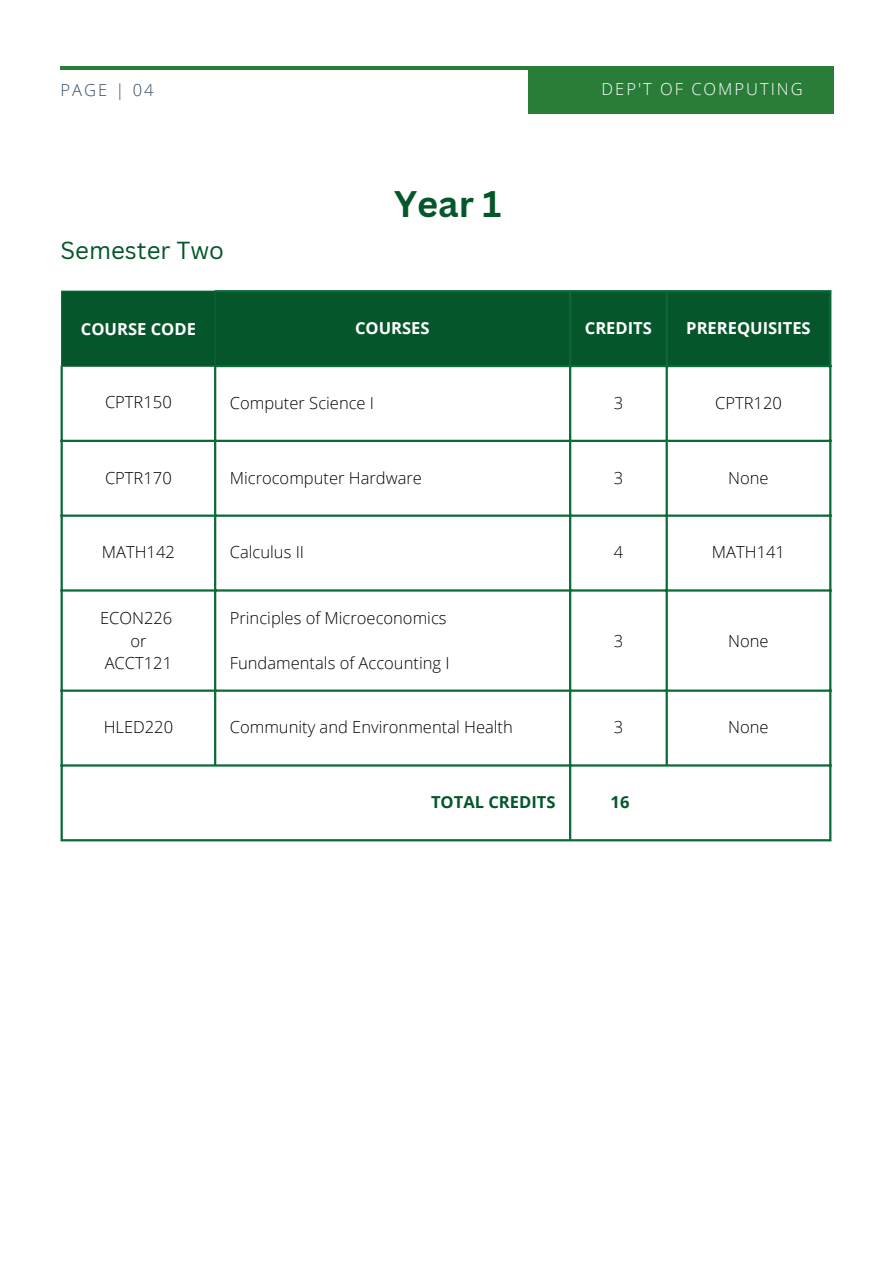
<style>
.page{position:relative;width:894px;height:1264px;background:#fff}
.page>*{position:absolute;margin:0;border:0;box-sizing:border-box;transform-origin:0 0}
.t1{font:700 36px "Canva Sans";color:#05572b}
.t2{font:24px "Canva Sans";color:#05572b}
.t3{font:300 16.5px "Open Sans";color:#000}
.t4{font:700 16.5px "Open Sans";color:#fff}
.t5{font:300 16.5px "Open Sans";letter-spacing:.12em;color:#fff}
.t6{font:700 16.5px "Open Sans";color:#05572b}
.t7{font:300 16.5px "Open Sans";letter-spacing:.12em;color:#364d62}
</style>
<div class="page">
<hr style="left:61px;top:66px;width:770px;height:4px;background:#2a7d39">
<div style="left:528px;top:66px;width:304px;height:47px;background:#2a7d39"></div>
<div style="left:62px;top:292px;width:767px;height:73px;background:#05572b"></div>
<hr style="left:61px;top:292px;width:1px;height:73px;background:#0a6a37">
<hr style="left:214px;top:292px;width:2px;height:73px;background:#0a6a37">
<hr style="left:61px;top:291px;width:153px;height:1px;background:#0a6a37">
<hr style="left:63px;top:365px;width:151px;height:1px;background:#0a6a37">
<hr style="left:61px;top:365px;width:2px;height:474px;background:#0a6a37">
<hr style="left:214px;top:367px;width:2px;height:397px;background:#0a6a37">
<hr style="left:569px;top:292px;width:2px;height:547px;background:#0a6a37">
<hr style="left:665px;top:292px;width:2px;height:472px;background:#0a6a37">
<hr style="left:829px;top:292px;width:2px;height:547px;background:#0a6a37">
<hr style="left:214px;top:290px;width:617px;height:2px;background:#0a6a37">
<hr style="left:214px;top:365px;width:617px;height:2px;background:#0a6a37">
<hr style="left:61px;top:440px;width:770px;height:2px;background:#0a6a37">
<hr style="left:61px;top:514px;width:770px;height:3px;background:#0a6a37">
<hr style="left:61px;top:589px;width:770px;height:2px;background:#0a6a37">
<hr style="left:61px;top:689px;width:770px;height:2px;background:#0a6a37">
<hr style="left:61px;top:764px;width:770px;height:2px;background:#0a6a37">
<hr style="left:61px;top:839px;width:770px;height:2px;background:#0a6a37">
<p class="t7" style="left:61px;top:79px;width:94px">PAGE | 04</p>
<p class="t5" style="left:601px;top:78px;width:202px">DEP'T OF COMPUTING</p>
<p class="t2" style="left:61px;top:233px;width:165px">Semester Two</p>
<p class="t1" style="left:394px;top:178px;width:109px">Year 1</p>
<p class="t4" style="left:81px;top:317px;width:116px">COURSE CODE</p>
<p class="t4" style="left:355px;top:316px;width:76px">COURSES</p>
<p class="t4" style="left:584px;top:316px;width:69px">CREDITS</p>
<p class="t4" style="left:686px;top:316px;width:126px">PREREQUISITES</p>
<h1 class="t3" style="left:105px;top:390px;width:68px">CPTR150</h1>
<h2 class="t3" style="left:230px;top:391px;width:146px">Computer Science I</h2>
<p class="t3" style="left:613px;top:391px;width:11px">3</p>
<p class="t3" style="left:715px;top:391px;width:68px">CPTR120</p>
<p class="t3" style="left:105px;top:466px;width:68px">CPTR170</p>
<p class="t3" style="left:230px;top:466px;width:194px">Microcomputer Hardware</p>
<p class="t3" style="left:613px;top:466px;width:11px">3</p>
<p class="t3" style="left:728px;top:466px;width:42px">None</p>
<p class="t3" style="left:102px;top:541px;width:75px">MATH142</p>
<p class="t3" style="left:230px;top:541px;width:76px">Calculus II</p>
<p class="t3" style="left:613px;top:541px;width:11px">4</p>
<p class="t3" style="left:711px;top:541px;width:75px">MATH141</p>
<p class="t3" style="left:100px;top:606px;width:74px">ECON226</p>
<p class="t3" style="left:130px;top:629px;width:18px">or</p>
<p class="t3" style="left:105px;top:651px;width:69px">ACCT121</p>
<p class="t3" style="left:230px;top:606px;width:218px">Principles of Microeconomics</p>
<p class="t3" style="left:230px;top:651px;width:221px">Fundamentals of Accounting I</p>
<p class="t3" style="left:613px;top:629px;width:11px">3</p>
<p class="t3" style="left:728px;top:629px;width:42px">None</p>
<p class="t3" style="left:104px;top:715px;width:71px">HLED220</p>
<p class="t3" style="left:230px;top:715px;width:284px">Community and Environmental Health</p>
<p class="t3" style="left:613px;top:715px;width:11px">3</p>
<p class="t3" style="left:728px;top:715px;width:42px">None</p>
<p class="t6" style="left:431px;top:790px;width:126px">TOTAL CREDITS</p>
<p class="t6" style="left:610px;top:790px;width:20px">16</p>
</div>
